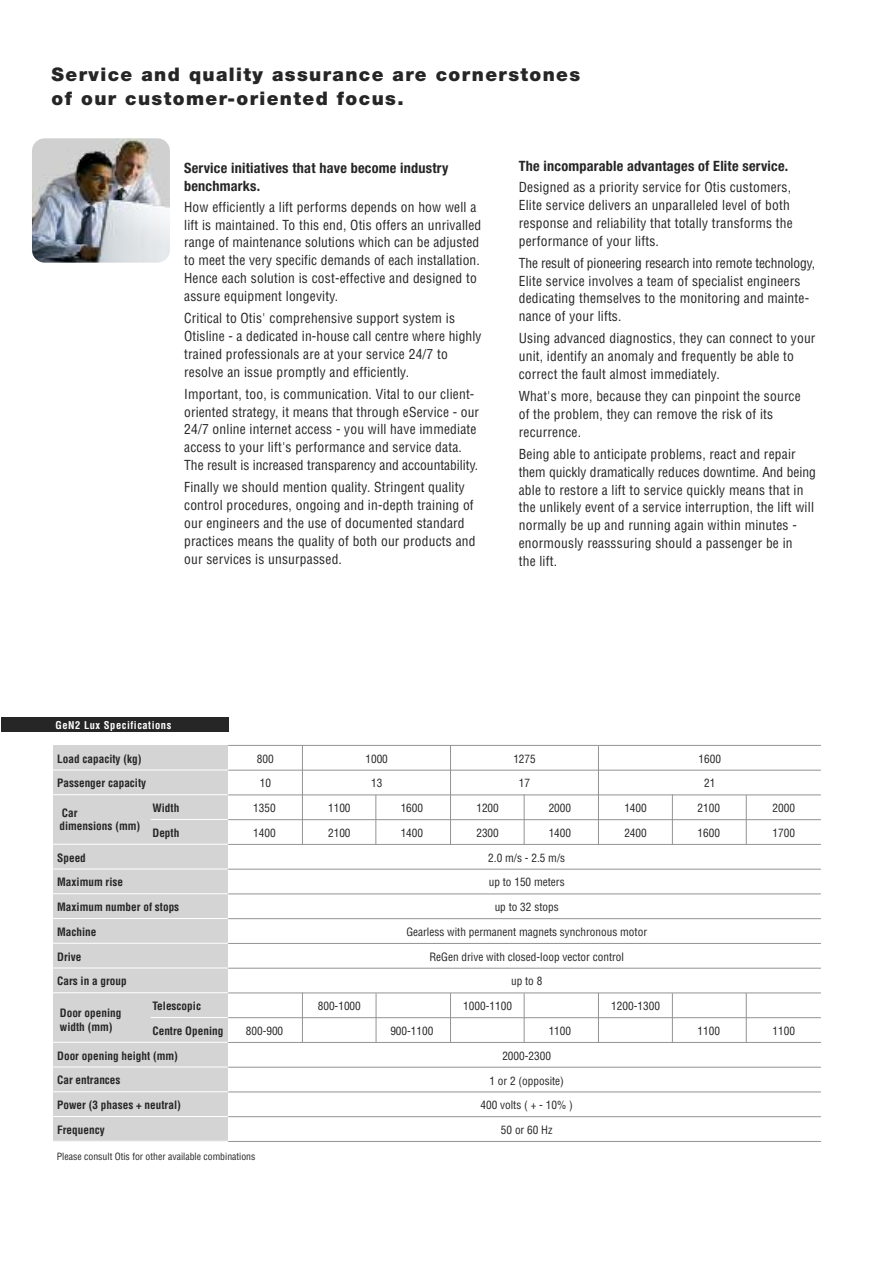
<style>
.page{position:relative;width:893px;height:1263px;background:#fff}
.page>*{position:absolute;margin:0;border:0;box-sizing:border-box;transform-origin:0 0}
.t1{font:900 18.75px/24px "Helvetica Neue";letter-spacing:.075em;color:#272627}
.t2{font:700 condensed 14.25px/17.9px "Helvetica Neue";letter-spacing:.015em;color:#272627}
.t3{font:condensed 13.5px/17.9px "Helvetica";letter-spacing:.015em;color:#272627}
.t4{font:condensed 11.25px "Helvetica";color:#272627}
.t5{font:700 condensed 11.25px/13.5px "Helvetica";color:#272627}
.t6{font:700 condensed 10.5px "Helvetica";letter-spacing:.05em;color:#fff}
.t7{font:condensed 9.75px "Helvetica";color:#272627}
</style>
<div class="page">
<img style="left:32px;top:138px;width:138px;height:125px;border-radius:13px">
<div style="left:53px;top:745px;width:175px;height:396px;background:#d4d4d4"></div>
<hr style="left:53px;top:770px;width:175px;height:1px;background:#fff">
<hr style="left:53px;top:794px;width:175px;height:1px;background:#fff">
<hr style="left:151px;top:819px;width:77px;height:1px;background:#fff">
<hr style="left:53px;top:844px;width:175px;height:1px;background:#fff">
<hr style="left:53px;top:869px;width:175px;height:1px;background:#fff">
<hr style="left:53px;top:893px;width:175px;height:1px;background:#fff">
<hr style="left:53px;top:918px;width:175px;height:1px;background:#fff">
<hr style="left:53px;top:943px;width:175px;height:1px;background:#fff">
<hr style="left:53px;top:968px;width:175px;height:1px;background:#fff">
<hr style="left:53px;top:992px;width:175px;height:1px;background:#fff">
<hr style="left:151px;top:1017px;width:77px;height:1px;background:#fff">
<hr style="left:53px;top:1042px;width:175px;height:1px;background:#fff">
<hr style="left:53px;top:1067px;width:175px;height:1px;background:#fff">
<hr style="left:53px;top:1091px;width:175px;height:1px;background:#fff">
<hr style="left:53px;top:1116px;width:175px;height:1px;background:#fff">
<hr style="left:228px;top:745px;width:593px;height:1px;background:#939393">
<hr style="left:228px;top:770px;width:593px;height:1px;background:#939393">
<hr style="left:228px;top:795px;width:593px;height:1px;background:#939393">
<hr style="left:228px;top:819px;width:593px;height:1px;background:#939393">
<hr style="left:228px;top:844px;width:593px;height:1px;background:#939393">
<hr style="left:228px;top:869px;width:593px;height:1px;background:#939393">
<hr style="left:228px;top:894px;width:593px;height:1px;background:#939393">
<hr style="left:228px;top:918px;width:593px;height:1px;background:#939393">
<hr style="left:228px;top:943px;width:593px;height:1px;background:#939393">
<hr style="left:228px;top:968px;width:593px;height:1px;background:#939393">
<hr style="left:228px;top:993px;width:593px;height:1px;background:#939393">
<hr style="left:228px;top:1017px;width:593px;height:1px;background:#939393">
<hr style="left:228px;top:1042px;width:593px;height:1px;background:#939393">
<hr style="left:228px;top:1067px;width:593px;height:1px;background:#939393">
<hr style="left:228px;top:1092px;width:593px;height:1px;background:#939393">
<hr style="left:228px;top:1116px;width:593px;height:1px;background:#939393">
<hr style="left:228px;top:1141px;width:593px;height:1px;background:#939393">
<div style="left:1px;top:717px;width:227px;height:15px;background:#272627"></div>
<hr style="left:524px;top:794px;width:1px;height:50px;background:#939393">
<hr style="left:302px;top:993px;width:1px;height:49px;background:#939393">
<hr style="left:376px;top:993px;width:1px;height:49px;background:#939393">
<hr style="left:450px;top:993px;width:1px;height:49px;background:#939393">
<hr style="left:524px;top:993px;width:1px;height:49px;background:#939393">
<hr style="left:598px;top:993px;width:1px;height:49px;background:#939393">
<hr style="left:672px;top:993px;width:1px;height:50px;background:#939393">
<hr style="left:746px;top:993px;width:1px;height:49px;background:#939393">
<hr style="left:302px;top:745px;width:1px;height:99px;background:#939393">
<hr style="left:376px;top:795px;width:1px;height:50px;background:#939393">
<hr style="left:450px;top:745px;width:1px;height:100px;background:#939393">
<hr style="left:598px;top:746px;width:1px;height:98px;background:#939393">
<hr style="left:672px;top:794px;width:1px;height:50px;background:#939393">
<hr style="left:746px;top:795px;width:1px;height:49px;background:#939393">
<h1 class="t1" style="left:52px;top:64px;width:530px">Service and quality assurance are cornerstones of our customer-oriented focus.</h1>
<p class="t2" style="left:184px;top:160px;width:266px">Service initiatives that have become industry benchmarks.</p>
<p class="t3" style="left:184px;top:199px;width:299px">How efficiently a lift performs depends on how well a lift is maintained. To this end, Otis offers an unrivalled range of maintenance solutions which can be adjusted to meet the very specific demands of each installation.<br>Hence each solution is cost-effective and designed to assure equipment longevity.</p>
<p class="t3" style="left:184px;top:310px;width:299px">Critical to Otis' comprehensive support system is Otisline - a dedicated in-house call centre where highly trained professionals are at your service 24/7 to resolve an issue promptly and efficiently.</p>
<p class="t3" style="left:184px;top:386px;width:296px">Important, too, is communication. Vital to our client&shy;oriented strategy, it means that through eService - our 24/7 online internet access - you will have immediate access to your lift's performance and service data.<br>The result is increased transparency and accountability.</p>
<p class="t3" style="left:184px;top:479px;width:293px">Finally we should mention quality. Stringent quality control procedures, ongoing and in-depth training of our engineers and the use of documented standard practices means the quality of both our products and our services is unsurpassed.</p>
<p class="t2" style="left:519px;top:158px;width:271px">The incomparable advantages of Elite service.</p>
<p class="t3" style="left:519px;top:179px;width:276px">Designed as a priority service for Otis customers, Elite service delivers an unparalleled level of both response and reliability that totally transforms the performance of your lifts.</p>
<p class="t3" style="left:519px;top:255px;width:298px">The result of pioneering research into remote technology, Elite service involves a team of specialist engineers dedicating themselves to the monitoring and mainte&shy;nance of your lifts.</p>
<p class="t3" style="left:519px;top:331px;width:298px">Using advanced diagnostics, they can connect to your unit, identify an anomaly and frequently be able to correct the fault almost immediately.</p>
<p class="t3" style="left:519px;top:388px;width:283px">What's more, because they can pinpoint the source of the problem, they can remove the risk of its recurrence.</p>
<p class="t3" style="left:519px;top:446px;width:299px">Being able to anticipate problems, react and repair them quickly dramatically reduces downtime. And being able to restore a lift to service quickly means that in the unlikely event of a service interruption, the lift will normally be up and running again within minutes - enormously reasssuring should a passenger be in<br>the lift.</p>
<p class="t6" style="left:56px;top:721px;width:117px">GeN2 Lux Specifications</p>
<p class="t5" style="left:57px;top:753px;width:86px">Load capacity (kg)</p>
<p class="t5" style="left:57px;top:777px;width:90px">Passenger capacity</p>
<p class="t5" style="left:59px;top:807px;width:82px">Car<br>dimensions (mm)</p>
<p class="t5" style="left:152px;top:802px;width:28px">Width</p>
<p class="t5" style="left:152px;top:827px;width:28px">Depth</p>
<p class="t5" style="left:57px;top:852px;width:30px">Speed</p>
<p class="t5" style="left:57px;top:876px;width:67px">Maximum rise</p>
<p class="t5" style="left:57px;top:901px;width:124px">Maximum number of stops</p>
<p class="t5" style="left:57px;top:926px;width:41px">Machine</p>
<p class="t5" style="left:57px;top:951px;width:26px">Drive</p>
<p class="t5" style="left:57px;top:975px;width:71px">Cars in a group</p>
<p class="t5" style="left:152px;top:1000px;width:50px">Telescopic</p>
<p class="t5" style="left:152px;top:1025px;width:72px">Centre Opening</p>
<p class="t5" style="left:57px;top:1044px;width:122px;line-height:24.8px">Door opening height (mm)<br>Car entrances</p>
<p class="t5" style="left:57px;top:1099px;width:125px">Power (3 phases + neutral)</p>
<p class="t5" style="left:57px;top:1124px;width:49px">Frequency</p>
<p class="t5" style="left:60px;top:1007px;width:63px">Door opening width (mm)</p>
<p class="t4" style="left:257px;top:754px;width:18px">800</p>
<p class="t4" style="left:365px;top:754px;width:24px">1000</p>
<p class="t4" style="left:513px;top:754px;width:24px">1275</p>
<p class="t4" style="left:699px;top:754px;width:24px">1600</p>
<p class="t4" style="left:260px;top:779px;width:13px">10</p>
<p class="t4" style="left:371px;top:779px;width:13px">13</p>
<p class="t4" style="left:519px;top:779px;width:13px">17</p>
<p class="t4" style="left:704px;top:779px;width:13px">21</p>
<p class="t4" style="left:253px;top:804px;width:24px">1350</p>
<p class="t4" style="left:328px;top:804px;width:24px">1100</p>
<p class="t4" style="left:401px;top:804px;width:24px">1600</p>
<p class="t4" style="left:476px;top:804px;width:24px">1200</p>
<p class="t4" style="left:549px;top:804px;width:24px">2000</p>
<p class="t4" style="left:624px;top:804px;width:24px">1400</p>
<p class="t4" style="left:697px;top:804px;width:24px">2100</p>
<p class="t4" style="left:772px;top:804px;width:24px">2000</p>
<p class="t4" style="left:253px;top:828px;width:24px">1400</p>
<p class="t4" style="left:328px;top:828px;width:24px">2100</p>
<p class="t4" style="left:401px;top:828px;width:24px">1400</p>
<p class="t4" style="left:476px;top:828px;width:24px">2300</p>
<p class="t4" style="left:549px;top:828px;width:24px">1400</p>
<p class="t4" style="left:624px;top:828px;width:24px">2400</p>
<p class="t4" style="left:697px;top:828px;width:24px">1600</p>
<p class="t4" style="left:772px;top:828px;width:24px">1700</p>
<p class="t4" style="left:488px;top:853px;width:78px">2.0 m/s - 2.5 m/s</p>
<p class="t4" style="left:489px;top:878px;width:77px">up to 150 meters</p>
<p class="t4" style="left:495px;top:903px;width:66px">up to 32 stops</p>
<p class="t4" style="left:406px;top:927px;width:242px">Gearless with permanent magnets synchronous motor</p>
<p class="t4" style="left:429px;top:952px;width:196px">ReGen drive with closed-loop vector control</p>
<p class="t4" style="left:511px;top:977px;width:33px">up to 8</p>
<p class="t4" style="left:318px;top:1002px;width:45px">800-1000</p>
<p class="t4" style="left:463px;top:1002px;width:50px">1000-1100</p>
<p class="t4" style="left:611px;top:1002px;width:50px">1200-1300</p>
<p class="t4" style="left:246px;top:1026px;width:39px">800-900</p>
<p class="t4" style="left:390px;top:1026px;width:45px">900-1100</p>
<p class="t4" style="left:549px;top:1026px;width:24px">1100</p>
<p class="t4" style="left:697px;top:1026px;width:24px">1100</p>
<p class="t4" style="left:772px;top:1026px;width:24px">1100</p>
<p class="t4" style="left:502px;top:1051px;width:50px">2000-2300</p>
<p class="t4" style="left:489px;top:1076px;width:76px">1 or 2 (opposite)</p>
<p class="t4" style="left:480px;top:1101px;width:94px">400 volts ( + - 10% )</p>
<p class="t4" style="left:501px;top:1125px;width:53px">50 or 60 Hz</p>
<p class="t7" style="left:57px;top:1153px;width:200px">Please consult Otis for other available combinations</p>
</div>
